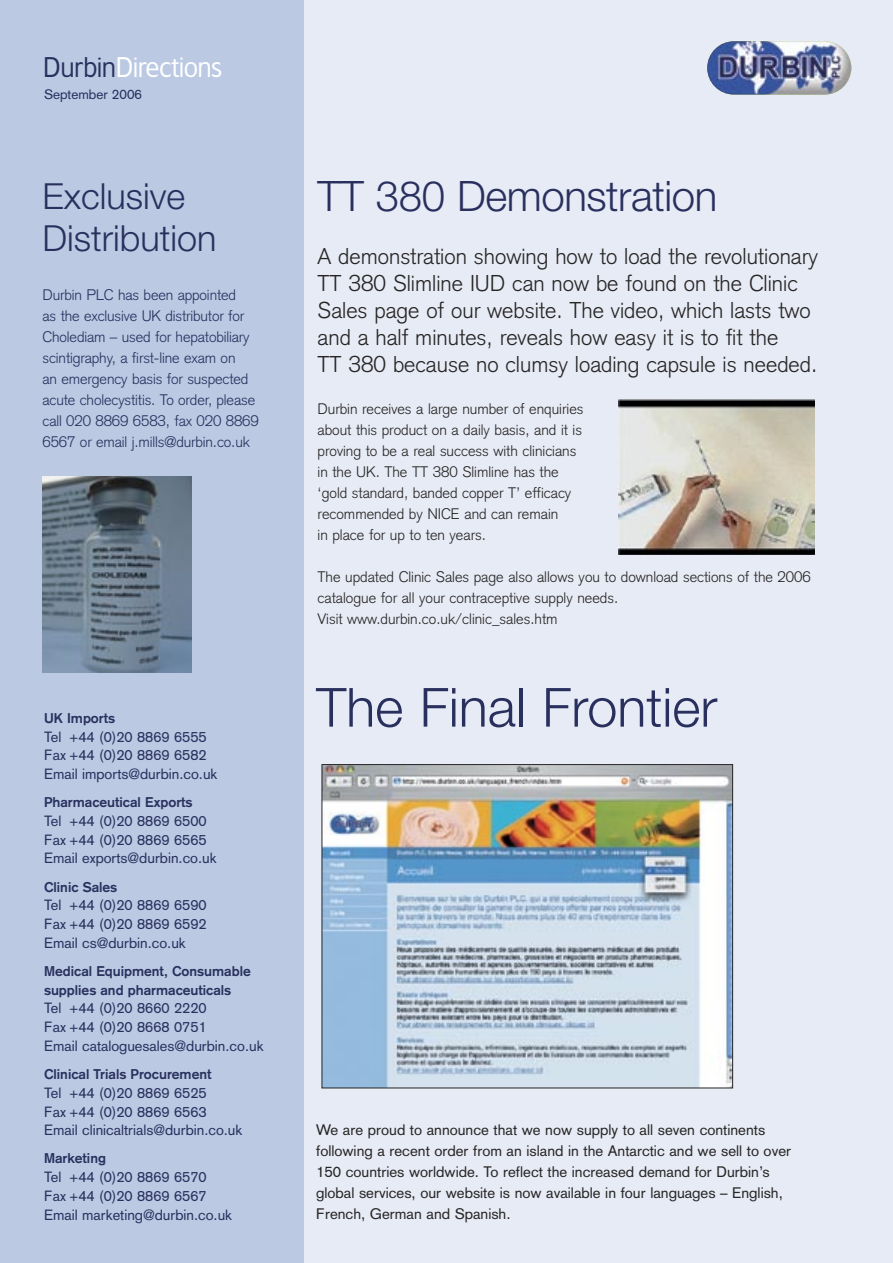
<style>
.page{position:relative;width:893px;height:1263px;background:#fff}
.page>*{position:absolute;margin:0;border:0;box-sizing:border-box;transform-origin:0 0}
.t1{font:300 54px "Helvetica Neue";color:#29305e}
.t2{font:300 42px "Helvetica Neue";letter-spacing:-.01em;color:#29305e}
.t3{font:300 36px/42px "Helvetica Neue";color:#29305e}
.t4{font:27px "TF Forever";letter-spacing:.005em;color:#fff}
.t5{font:300 22.5px/27px "Akzidenz Grotesk";color:#272525}
.t6{font:300 15px/21px "Akzidenz Grotesk";color:#272525}
.t7{font:15px/21px "Akzidenz Grotesk";color:#272525}
.t8{font:300 15px/21px "Akzidenz Grotesk";letter-spacing:-.005em;color:#29305e}
.t9{font:14.7px "Akzidenz Grotesk";color:#29305e}
.t10{font:700 13.8px "Akzidenz Grotesk";color:#29305e}
.t11{font:13.5px "Akzidenz Grotesk";color:#29305e}
.s1{color:#29305e}
</style>
<div class="page">
<div style="left:292px;top:0;width:601px;height:1263px;background:#e7ebf5"></div>
<div style="left:0;top:0;width:303px;height:1263px;background:#bbc9e3"></div>
<img style="left:707px;top:41px;width:144px;height:54px">
<img style="left:618px;top:400px;width:196px;height:154px">
<img style="left:324px;top:766px;width:407px;height:320px">
<div style="left:322px;top:764px;width:411px;height:324px;border:1px solid #272525"></div>
<img style="left:43px;top:477px;width:149px;height:195px">
<p class="t4" style="left:43px;top:51px;width:180px"><span class="s1">Durbin</span>Directions</p>
<p class="t11" style="left:44px;top:86px;width:99px">September 2006</p>
<p class="t3" style="left:43px;top:175px;width:175px">Exclusive<br>Distribution</p>
<p class="t8" style="left:43px;top:284px;width:218px">Durbin PLC has been appointed<br>as the exclusive UK distributor for Cholediam – used for hepatobiliary scintigraphy, a first-line exam on<br>an emergency basis for suspected acute cholecystitis. To order, please call 020 8869 6583, fax 020 8869<br>6567 or email j.mills@durbin.co.uk</p>
<p class="t10" style="left:44px;top:710px;width:73px">UK Imports</p>
<p class="t9" style="left:44px;top:728px;width:164px">Tel +44 (0)20 8869 6555</p>
<p class="t9" style="left:44px;top:746px;width:164px">Fax +44 (0)20 8869 6582</p>
<p class="t9" style="left:44px;top:765px;width:175px">Email imports@durbin.co.uk</p>
<p class="t10" style="left:44px;top:794px;width:150px">Pharmaceutical Exports</p>
<p class="t9" style="left:44px;top:812px;width:164px">Tel +44 (0)20 8869 6500</p>
<p class="t9" style="left:44px;top:831px;width:164px">Fax +44 (0)20 8869 6565</p>
<p class="t9" style="left:44px;top:850px;width:174px">Email exports@durbin.co.uk</p>
<p class="t10" style="left:44px;top:878px;width:75px">Clinic Sales</p>
<p class="t9" style="left:44px;top:896px;width:164px">Tel +44 (0)20 8869 6590</p>
<p class="t9" style="left:44px;top:915px;width:164px">Fax +44 (0)20 8869 6592</p>
<p class="t9" style="left:44px;top:934px;width:143px">Email cs@durbin.co.uk</p>
<p class="t10" style="left:44px;top:963px;width:208px">Medical Equipment, Consumable</p>
<p class="t10" style="left:44px;top:982px;width:189px">supplies and pharmaceuticals</p>
<p class="t9" style="left:44px;top:1000px;width:164px">Tel +44 (0)20 8660 2220</p>
<p class="t9" style="left:44px;top:1018px;width:164px">Fax +44 (0)20 8668 0751</p>
<p class="t9" style="left:44px;top:1037px;width:221px">Email cataloguesales@durbin.co.uk</p>
<p class="t10" style="left:44px;top:1066px;width:169px">Clinical Trials Procurement</p>
<p class="t9" style="left:44px;top:1084px;width:164px">Tel +44 (0)20 8869 6525</p>
<p class="t9" style="left:44px;top:1103px;width:164px">Fax +44 (0)20 8869 6563</p>
<p class="t9" style="left:44px;top:1121px;width:200px">Email clinicaltrials@durbin.co.uk</p>
<p class="t10" style="left:44px;top:1150px;width:63px">Marketing</p>
<p class="t9" style="left:44px;top:1168px;width:164px">Tel +44 (0)20 8869 6570</p>
<p class="t9" style="left:44px;top:1187px;width:164px">Fax +44 (0)20 8869 6567</p>
<p class="t9" style="left:44px;top:1206px;width:190px">Email marketing@durbin.co.uk</p>
<p class="t2" style="left:318px;top:170px;width:401px">TT 380 Demonstration</p>
<p class="t5" style="left:318px;top:243px;width:502px">A demonstration showing how to load the revolutionary</p>
<p class="t5" style="left:318px;top:270px;width:495px">TT 380 Slimline IUD can now be found on the Clinic<br>Sales page of our website. The video, which lasts two</p>
<p class="t5" style="left:318px;top:324px;width:462px">and a half minutes, reveals how easy it is to fit the</p>
<p class="t5" style="left:318px;top:351px;width:501px">TT 380 because no clumsy loading capsule is needed.</p>
<p class="t6" style="left:318px;top:399px;width:267px">Durbin receives a large number of enquiries about this product on a daily basis, and it is proving to be a real success with clinicians in the UK. The TT 380 Slimline has the ‘gold standard, banded copper T’ efficacy recommended by NICE and can remain</p>
<p class="t6" style="left:318px;top:525px;width:170px">in place for up to ten years.</p>
<p class="t6" style="left:318px;top:567px;width:495px">The updated Clinic Sales page also allows you to download sections of the 2006 catalogue for all your contraceptive supply needs.</p>
<p class="t6" style="left:318px;top:609px;width:241px">Visit www.durbin.co.uk/clinic_sales.htm</p>
<p class="t1" style="left:316px;top:674px;width:403px">The Final Frontier</p>
<p class="t7" style="left:316px;top:1119px;width:476px">We are proud to announce that we now supply to all seven continents following a recent order from an island in the Antarctic and we sell to over 150 countries worldwide. To reflect the increased demand for Durbin’s global services, our website is now available in four languages – English, French, German and Spanish.</p>
</div>
